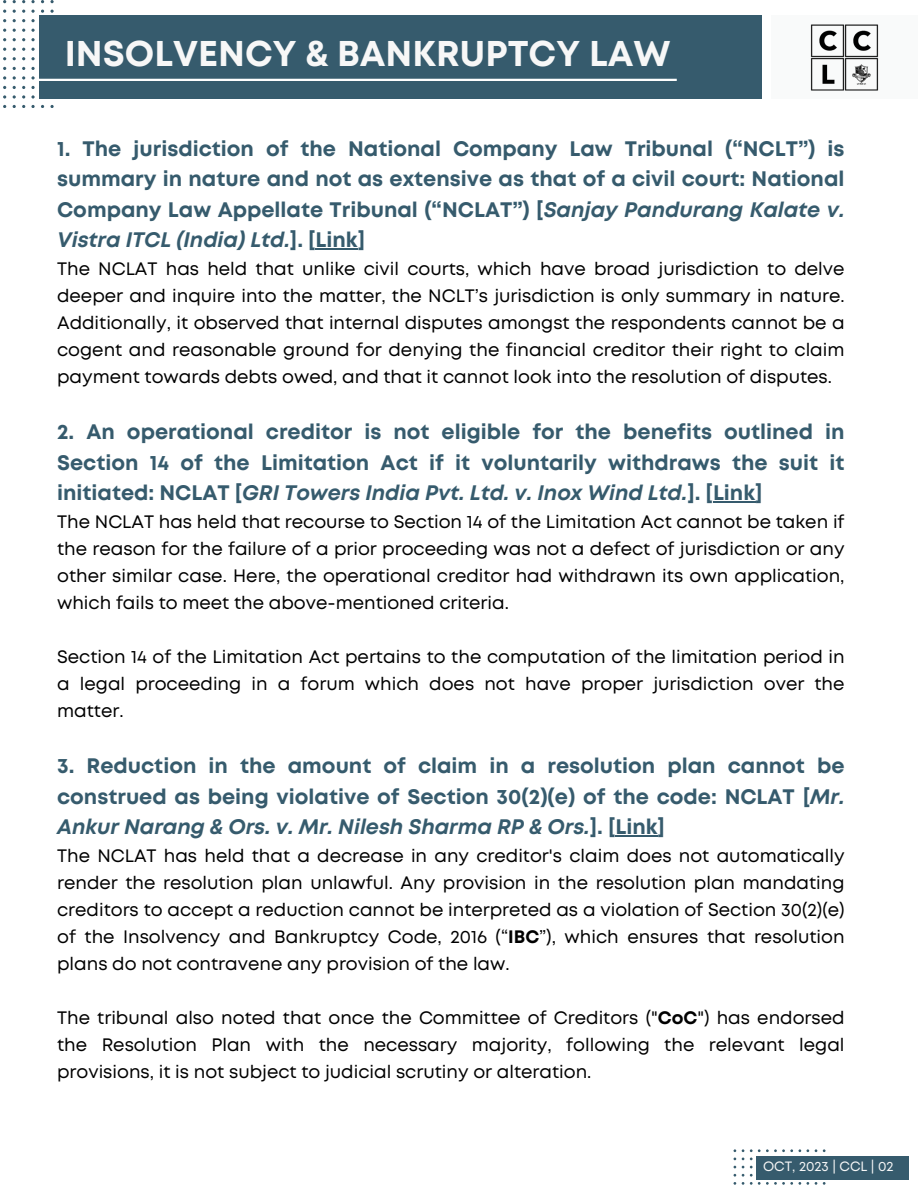
<style>
.page{position:relative;width:918px;height:1188px;background:#fff}
.page>*{position:absolute;margin:0;border:0;box-sizing:border-box;transform-origin:0 0}
.t1{font:700 35.7px "Mont";color:#f7f7f7}
.t2{font:700 21px/30.3px "Mont";color:#365b6d;text-align:justify}
.t3{font:18px/27px "Mont";color:#000;text-align:justify}
.t4{font:13.5px "Mont";color:#f7f7f7}
.s1{font-style:italic}
.s2{font-weight:700}
</style>
<div class="page">
<svg style="left:3px;top:0;width:50px;height:108px"></svg>
<div style="left:39px;top:15px;width:722px;height:84px;background:#365b6d"></div>
<hr style="left:39px;top:79px;width:638px;height:2px;background:#fff">
<svg style="left:734px;top:1149px;width:92px;height:36px"></svg>
<div style="left:756px;top:1157px;width:153px;height:23px;background:#365b6d"></div>
<hr style="left:316px;top:248px;width:42px;height:1px;background:#365b6d">
<hr style="left:713px;top:501px;width:42px;height:1px;background:#365b6d">
<hr style="left:615px;top:835px;width:43px;height:1px;background:#365b6d">
<div style="left:771px;top:15px;width:146px;height:84px;background:#f9fafa"></div>
<img style="left:810px;top:24px;width:69px;height:67px">
<p class="t1" style="left:65px;top:40px;width:607px">INSOLVENCY &amp; BANKRUPTCY LAW</p>
<p class="t2" style="left:57px;top:135px;width:789px">1. The jurisdiction of the National Company Law Tribunal (“NCLT”) is summary in nature and not as extensive as that of a civil court: National Company Law Appellate Tribunal (“NCLAT”) [<span class="s1">Sanjay Pandurang Kalate v.<br>Vistra ITCL (India) Ltd.</span>]. [Link]</p>
<p class="t3" style="left:57px;top:257px;width:789px">The NCLAT has held that unlike civil courts, which have broad jurisdiction to delve deeper and inquire into the matter, the NCLT’s jurisdiction is only summary in nature.<br>Additionally, it observed that internal disputes amongst the respondents cannot be a cogent and reasonable ground for denying the financial creditor their right to claim payment towards debts owed, and that it cannot look into the resolution of disputes.</p>
<p class="t2" style="left:57px;top:418px;width:789px">2. An operational creditor is not eligible for the benefits outlined in Section 14 of the Limitation Act if it voluntarily withdraws the suit it initiated: NCLAT [<span class="s1">GRI Towers India Pvt. Ltd. v. Inox Wind Ltd.</span>]. [Link]</p>
<p class="t3" style="left:57px;top:510px;width:789px">The NCLAT has held that recourse to Section 14 of the Limitation Act cannot be taken if the reason for the failure of a prior proceeding was not a defect of jurisdiction or any other similar case. Here, the operational creditor had withdrawn its own application, which fails to meet the above-mentioned criteria.</p>
<p class="t3" style="left:57px;top:645px;width:789px">Section 14 of the Limitation Act pertains to the computation of the limitation period in a legal proceeding in a forum which does not have proper jurisdiction over the matter.</p>
<p class="t2" style="left:57px;top:752px;width:789px">3. Reduction in the amount of claim in a resolution plan cannot be construed as being violative of Section 30(2)(e) of the code: NCLAT [<span class="s1">Mr.<br>Ankur Narang &amp; Ors. v. Mr. Nilesh Sharma RP &amp; Ors.</span>]. [Link]</p>
<p class="t3" style="left:57px;top:844px;width:789px">The NCLAT has held that a decrease in any creditor's claim does not automatically render the resolution plan unlawful. Any provision in the resolution plan mandating creditors to accept a reduction cannot be interpreted as a violation of Section 30(2)(e) of the Insolvency and Bankruptcy Code, 2016 (“<span class="s2">IBC</span>”), which ensures that resolution plans do not contravene any provision of the law.</p>
<p class="t3" style="left:57px;top:1006px;width:789px">The tribunal also noted that once the Committee of Creditors ("<span class="s2">CoC</span>") has endorsed the Resolution Plan with the necessary majority, following the relevant legal provisions, it is not subject to judicial scrutiny or alteration.</p>
<p class="t4" style="left:763px;top:1161px;width:132px">OCT, 2023 | CCL | 02</p>
</div>
